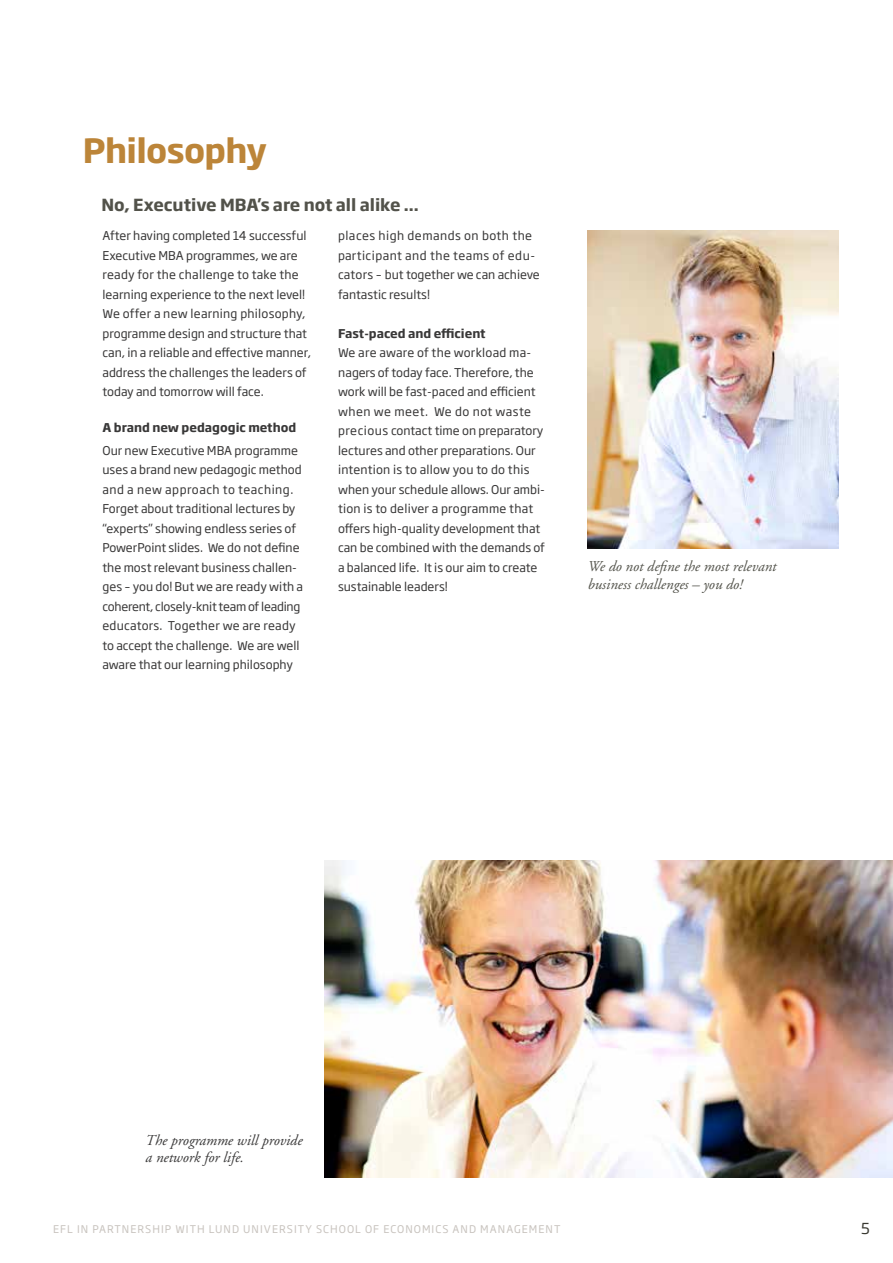
<style>
.page{position:relative;width:893px;height:1263px;background:#fff}
.page>*{position:absolute;margin:0;border:0;box-sizing:border-box;transform-origin:0 0}
.t1{font:700 33px "Soho Gothic Pro";letter-spacing:-.02em;color:#bc8539}
.t2{font:700 16.5px "Soho Gothic Pro";color:#52524a}
.t3{font:italic 15px/18px "Adobe Garamond";color:#52524a}
.t4{font:italic 15px/17.2px "Adobe Garamond";color:#393838}
.t5{font:15px "Soho Gothic Pro";color:#383830}
.t6{font:12px/19.5px "Soho Gothic Pro";color:#393838}
.t7{font:12px/19.5px "Soho Gothic Pro";letter-spacing:.02em;color:#393838}
.t8{font:700 12px "Soho Gothic Pro";color:#393838}
.t9{font:10.5px "Soho Gothic Pro";letter-spacing:.1em;color:#c8c3be}
</style>
<div class="page">
<img style="left:324px;top:860px;width:569px;height:318px">
<img style="left:588px;top:231px;width:251px;height:318px">
<h1 class="t1" style="left:83px;top:124px;width:186px">Philosophy</h1>
<h2 class="t2" style="left:101px;top:192px;width:319px">No, Executive MBA’s are not all alike ...</h2>
<p class="t6" style="left:102px;top:225px;width:210px">After having completed 14 successful Executive MBA programmes, we are ready for the challenge to take the learning experience to the next level!<br>We offer a new learning philosophy, programme design and structure that can, in a reliable and effective manner, address the challenges the leaders of today and tomorrow will face.</p>
<p class="t8" style="left:102px;top:418px;width:195px">A brand new pedagogic method</p>
<p class="t6" style="left:102px;top:440px;width:202px">Our new Executive MBA programme uses a brand new pedagogic method and a new approach to teaching.<br>Forget about traditional lectures by “experts” showing endless series of PowerPoint slides. We do not define the most relevant business challen&shy;ges – you do! But we are ready with a coherent, closely-knit team of leading educators. Together we are ready to accept the challenge. We are well aware that our learning philosophy</p>
<p class="t7" style="left:338px;top:225px;width:203px">places high demands on both the participant and the teams of edu&shy;cators – but together we can achieve fantastic results!</p>
<p class="t8" style="left:338px;top:324px;width:149px">Fast-paced and efficient</p>
<p class="t6" style="left:338px;top:342px;width:208px">We are aware of the workload ma&shy;nagers of today face. Therefore, the work will be fast-paced and efficient when we meet. We do not waste precious contact time on preparatory lectures and other preparations. Our intention is to allow you to do this when your schedule allows. Our ambi&shy;tion is to deliver a programme that offers high-quality development that can be combined with the demands of a balanced life. It is our aim to create sustainable leaders!</p>
<p class="t3" style="left:588px;top:558px;width:190px">We do not define the most relevant business challenges – you do!</p>
<p class="t4" style="left:146px;top:1131px;width:158px">The programme will provide a network for life.</p>
<p class="t9" style="left:53px;top:1221px;width:509px">EFL IN PARTNERSHIP WITH LUND UNIVERSITY SCHOOL OF ECONOMICS AND MANAGEMENT</p>
<p class="t5" style="left:861px;top:1216px;width:10px">5</p>
</div>
